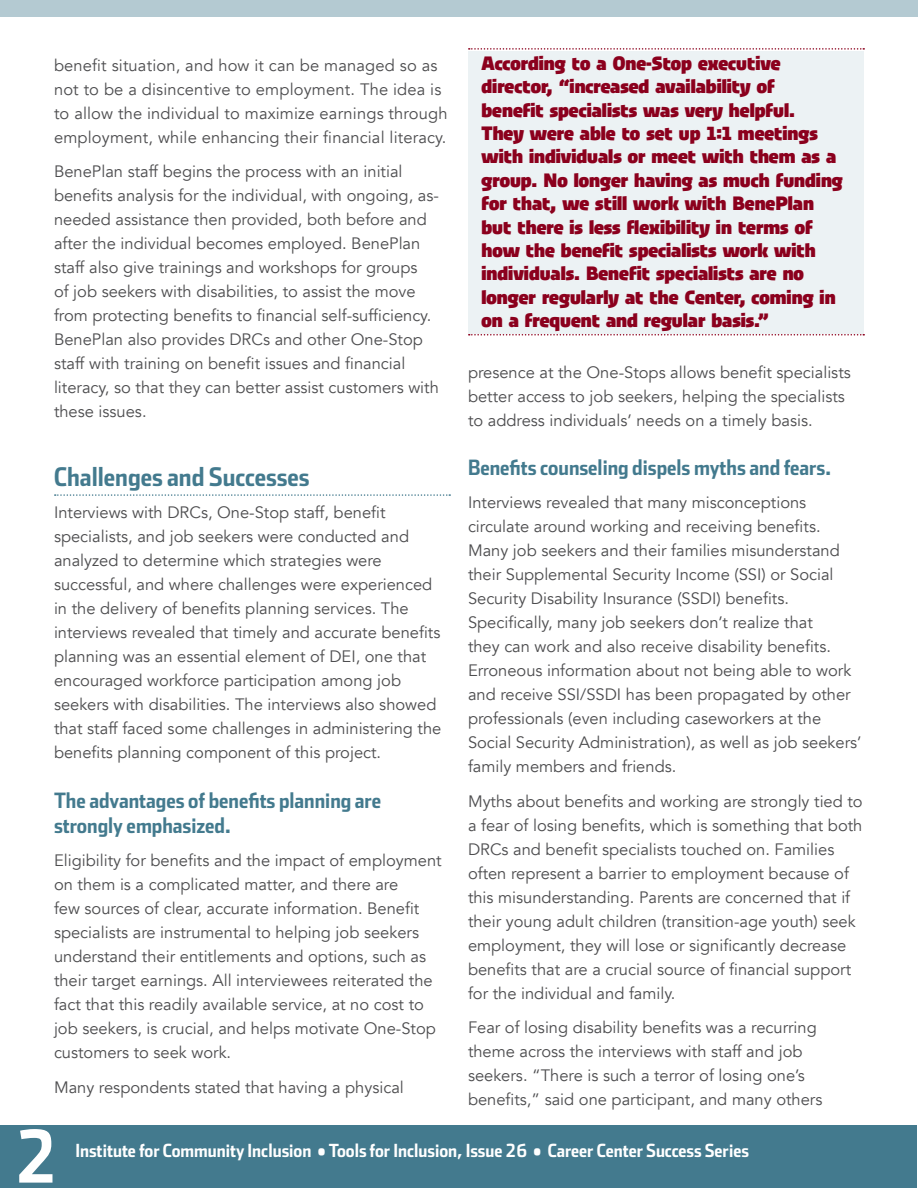
<style>
.page{position:relative;width:918px;height:1188px;background:#fff}
.page>*{position:absolute;margin:0;border:0;box-sizing:border-box;transform-origin:0 0}
.t1{font:72px "Stainless Cond Bold Tab";color:#fff}
.t2{font:25.5px "Stainless Cond Bold Tab";color:#437a8e}
.t3{font:21px/25.2px "Stainless Cond Bold Tab";color:#437a8e}
.t4{font:900 19.5px/23.4px "Urby";color:#8b001d}
.t5{font:18px "Stainless Cond Bold Tab";color:#fff}
.t6{font:16.5px/24px "Avenir";color:#4d4d4f}
</style>
<div class="page">
<div style="left:0;top:1126px;width:917px;height:62px;background:#437a8e"></div>
<div style="left:0;top:0;width:918px;height:17px;background:#b4cad2"></div>
<svg style="left:55px;top:494px;width:395px;height:2px"></svg>
<div style="left:468px;top:51px;width:396px;height:282px;background:#ecf2f4"></div>
<svg style="left:469px;top:48px;width:395px;height:2px"></svg>
<svg style="left:469px;top:334px;width:395px;height:2px"></svg>
<p class="t6" style="left:54px;top:53px;width:395px">benefit situation, and how it can be managed so as not to be a disincentive to employment. The idea is to allow the individual to maximize earnings through employment, while enhancing their financial literacy.</p>
<p class="t6" style="left:54px;top:160px;width:386px">BenePlan staff begins the process with an initial benefits analysis for the individual, with ongoing, as&shy;needed assistance then provided, both before and after the individual becomes employed. BenePlan staff also give trainings and workshops for groups<br>of job seekers with disabilities, to assist the move from protecting benefits to financial self-sufficiency.<br>BenePlan also provides DRCs and other One-Stop staff with training on benefit issues and financial literacy, so that they can better assist customers with these issues.</p>
<h2 class="t2" style="left:54px;top:461px;width:257px">Challenges and Successes</h2>
<p class="t6" style="left:54px;top:501px;width:389px">Interviews with DRCs, One-Stop staff, benefit specialists, and job seekers were conducted and analyzed to determine which strategies were successful, and where challenges were experienced in the delivery of benefits planning services. The interviews revealed that timely and accurate benefits planning was an essential element of DEI, one that encouraged workforce participation among job seekers with disabilities. The interviews also showed that staff faced some challenges in administering the benefits planning component of this project.</p>
<p class="t3" style="left:54px;top:787px;width:329px">The advantages of benefits planning are strongly emphasized.</p>
<p class="t6" style="left:54px;top:848px;width:389px">Eligibility for benefits and the impact of employment on them is a complicated matter, and there are<br>few sources of clear, accurate information. Benefit specialists are instrumental to helping job seekers understand their entitlements and options, such as their target earnings. All interviewees reiterated the fact that this readily available service, at no cost to job seekers, is crucial, and helps motivate One-Stop customers to seek work.</p>
<p class="t6" style="left:54px;top:1075px;width:351px">Many respondents stated that having a physical</p>
<p class="t4" style="left:482px;top:50px;width:363px">According to a One-Stop executive director, “increased availability of<br>benefit specialists was very helpful.<br>They were able to set up 1:1 meetings with individuals or meet with them as a group. No longer having as much funding for that, we still work with BenePlan but there is less flexibility in terms of how the benefit specialists work with individuals. Benefit specialists are no longer regularly at the Center, coming in on a frequent and regular basis.”</p>
<p class="t6" style="left:468px;top:360px;width:384px">presence at the One-Stops allows benefit specialists better access to job seekers, helping the specialists to address individuals’ needs on a timely basis.</p>
<p class="t3" style="left:468px;top:454px;width:365px">Benefits counseling dispels myths and fears.</p>
<p class="t6" style="left:468px;top:490px;width:395px">Interviews revealed that many misconceptions circulate around working and receiving benefits.<br>Many job seekers and their families misunderstand their Supplemental Security Income (SSI) or Social Security Disability Insurance (SSDI) benefits.<br>Specifically, many job seekers don’t realize that<br>they can work and also receive disability benefits.<br>Erroneous information about not being able to work and receive SSI/SSDI has been propagated by other professionals (even including caseworkers at the Social Security Administration), as well as job seekers’ family members and friends.</p>
<p class="t6" style="left:468px;top:789px;width:396px">Myths about benefits and working are strongly tied to a fear of losing benefits, which is something that both DRCs and benefit specialists touched on. Families often represent a barrier to employment because of this misunderstanding. Parents are concerned that if their young adult children (transition-age youth) seek employment, they will lose or significantly decrease benefits that are a crucial source of financial support for the individual and family.</p>
<p class="t6" style="left:468px;top:1016px;width:356px">Fear of losing disability benefits was a recurring theme across the interviews with staff and job seekers. “There is such a terror of losing one’s benefits,” said one participant, and many others</p>
<h1 class="t1" style="left:15px;top:1113px;width:45px">2</h1>
<p class="t5" style="left:75px;top:1140px;width:675px">Institute for Community Inclusion • Tools for Inclusion, Issue 26 • Career Center Success Series</p>
</div>
